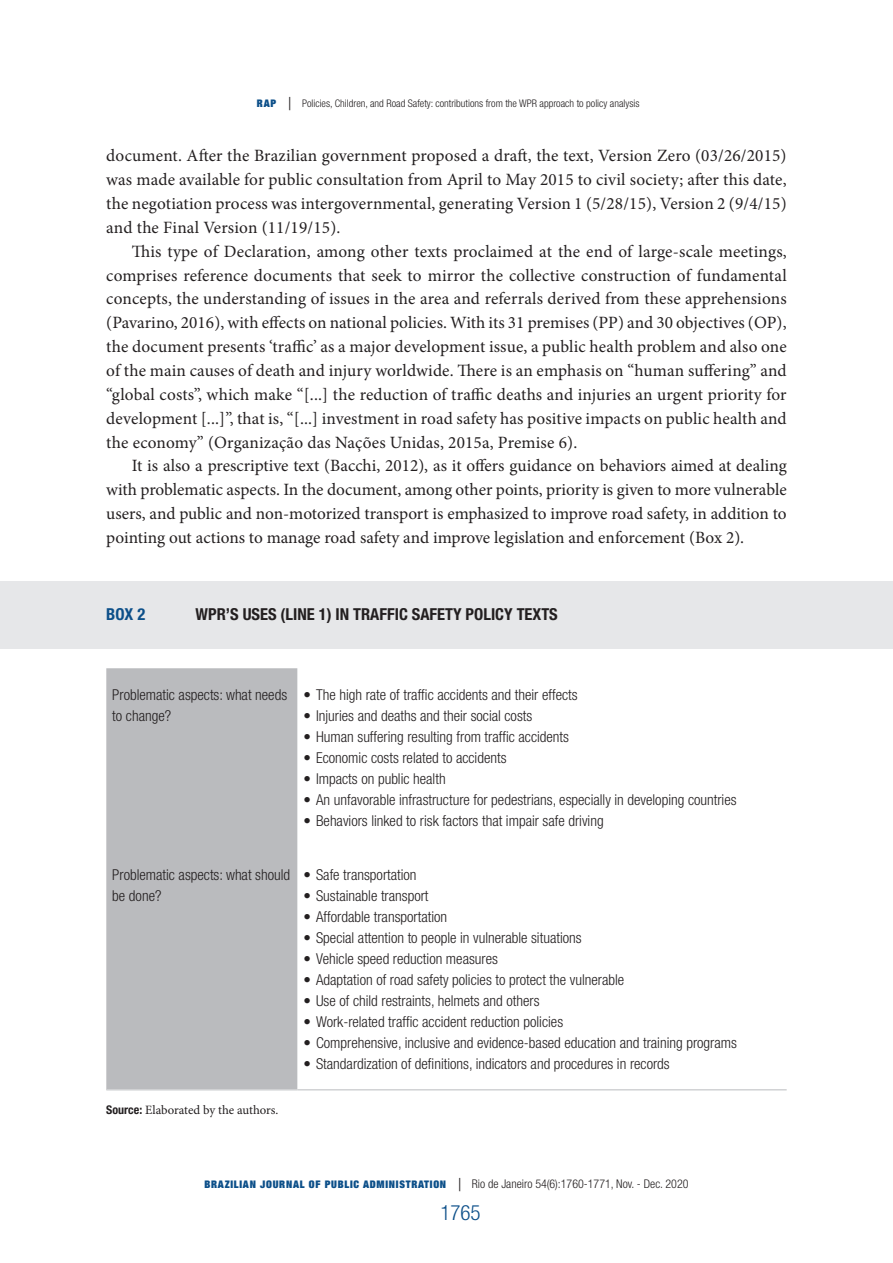
<style>
.page{position:relative;width:893px;height:1263px;background:#fff}
.page>*{position:absolute;margin:0;border:0;box-sizing:border-box;transform-origin:0 0}
.t1{font:300 condensed 21px "Helvetica Neue LT Std";color:#0c4f89}
.texto_3{font:17.25px/23.9px "Minion Pro";letter-spacing:.005em;color:#231f20;text-align:justify}
.tit_tab{font:700 condensed 16.5px "Helvetica Neue LT Std";color:#231f20}
.tit_tab-2{font:700 condensed 16.5px "Helvetica Neue LT Std";color:#0c4f89}
.TEXTO_TAB{font:300 condensed 15px/21px "Helvetica Neue LT Std";color:#231f20}
.fonte{font:12.75px "Minion Pro";letter-spacing:-.005em;color:#231f20}
.t2{font:300 condensed 12px "Helvetica Neue LT Std";color:#231f20}
.t3{font:300 condensed 10.5px "Helvetica Neue LT Std";color:#231f20}
.s1{font-family:"Helvetica Neue";font-weight:900;font-stretch:expanded;color:#0c4f89}
.s2{font-size:18px}
.s3{font-family:"Helvetica Neue LT Std";font-weight:700;font-stretch:condensed;font-size:12px}
.s4{font-family:"Helvetica Neue";font-weight:900;font-stretch:expanded;font-size:10.5px;color:#0c4f89}
</style>
<div class="page">
<div style="left:0;top:581px;width:893px;height:68px;background:#e6e7e9"></div>
<div style="left:106px;top:668px;width:191px;height:421px;background:#babbbe"></div>
<hr style="left:106px;top:1089px;width:191px;height:1px;background:#d1d2d4">
<hr style="left:297px;top:1089px;width:490px;height:1px;background:#d1d2d4">
<p class="t3" style="left:257px;top:98px;width:384px"><span class="s1">RAP</span> <span class="s2">|</span> Policies, Children, and Road Safety: contributions from the WPR approach to policy analysis</p>
<p class="texto_3" style="left:106px;top:144px;width:682px">document. After the Brazilian government proposed a draft, the text, Version Zero (03/26/2015) was made available for public consultation from April to May 2015 to civil society; after this date, the negotiation process was intergovernmental, generating Version 1 (5/28/15), Version 2 (9/4/15) and the Final Version (11/19/15).</p>
<p class="texto_3" style="left:106px;top:239px;width:682px;text-indent:26px">This type of Declaration, among other texts proclaimed at the end of large-scale meetings, comprises reference documents that seek to mirror the collective construction of fundamental concepts, the understanding of issues in the area and referrals derived from these apprehensions (Pavarino, 2016), with effects on national policies. With its 31 premises (PP) and 30 objectives (OP), the document presents ‘traffic’ as a major development issue, a public health problem and also one of the main causes of death and injury worldwide. There is an emphasis on “human suffering” and “global costs”, which make “[...] the reduction of traffic deaths and injuries an urgent priority for development [...]”, that is, “[...] investment in road safety has positive impacts on public health and the economy” (Organização das Nações Unidas, 2015a, Premise 6).</p>
<p class="texto_3" style="left:106px;top:454px;width:682px;text-indent:26px">It is also a prescriptive text (Bacchi, 2012), as it offers guidance on behaviors aimed at dealing with problematic aspects. In the document, among other points, priority is given to more vulnerable users, and public and non-motorized transport is emphasized to improve road safety, in addition to pointing out actions to manage road safety and improve legislation and enforcement (Box 2).</p>
<p class="tit_tab-2" style="left:106px;top:604px;width:41px">BOX 2</p>
<p class="tit_tab" style="left:196px;top:604px;width:364px">WPR’S USES (LINE 1) IN TRAFFIC SAFETY POLICY TEXTS</p>
<p class="TEXTO_TAB" style="left:112px;top:684px;width:176px">Problematic aspects: what needs to change?</p>
<p class="TEXTO_TAB" style="left:303px;top:684px;width:276px">• The high rate of traffic accidents and their effects</p>
<p class="TEXTO_TAB" style="left:303px;top:705px;width:230px">• Injuries and deaths and their social costs</p>
<p class="TEXTO_TAB" style="left:303px;top:726px;width:267px">• Human suffering resulting from traffic accidents</p>
<p class="TEXTO_TAB" style="left:303px;top:747px;width:205px">• Economic costs related to accidents</p>
<p class="TEXTO_TAB" style="left:303px;top:768px;width:144px">• Impacts on public health</p>
<p class="TEXTO_TAB" style="left:303px;top:789px;width:435px">• An unfavorable infrastructure for pedestrians, especially in developing countries</p>
<p class="TEXTO_TAB" style="left:303px;top:810px;width:302px">• Behaviors linked to risk factors that impair safe driving</p>
<p class="TEXTO_TAB" style="left:112px;top:863px;width:179px">Problematic aspects: what should be done?</p>
<p class="TEXTO_TAB" style="left:303px;top:863px;width:115px">• Safe transportation</p>
<p class="TEXTO_TAB" style="left:303px;top:884px;width:127px">• Sustainable transport</p>
<p class="TEXTO_TAB" style="left:303px;top:905px;width:145px">• Affordable transportation</p>
<p class="TEXTO_TAB" style="left:303px;top:926px;width:280px">• Special attention to people in vulnerable situations</p>
<p class="TEXTO_TAB" style="left:303px;top:947px;width:196px">• Vehicle speed reduction measures</p>
<p class="TEXTO_TAB" style="left:303px;top:968px;width:322px">• Adaptation of road safety policies to protect the vulnerable</p>
<p class="TEXTO_TAB" style="left:303px;top:989px;width:238px">• Use of child restraints, helmets and others</p>
<p class="TEXTO_TAB" style="left:303px;top:1010px;width:261px">• Work-related traffic accident reduction policies</p>
<p class="TEXTO_TAB" style="left:303px;top:1031px;width:435px">• Comprehensive, inclusive and evidence-based education and training programs</p>
<p class="TEXTO_TAB" style="left:303px;top:1052px;width:368px">• Standardization of definitions, indicators and procedures in records</p>
<p class="fonte" style="left:106px;top:1101px;width:174px"><span class="s3">Source:</span> Elaborated by the authors.</p>
<p class="t2" style="left:204px;top:1176px;width:486px"><span class="s4">BRAZILIAN JOURNAL OF PUBLIC ADMINISTRATION</span> <span class="s2">|</span> Rio de Janeiro 54(6):1760-1771, Nov. - Dec. 2020</p>
<p class="t1" style="left:440px;top:1200px;width:42px">1765</p>
</div>
